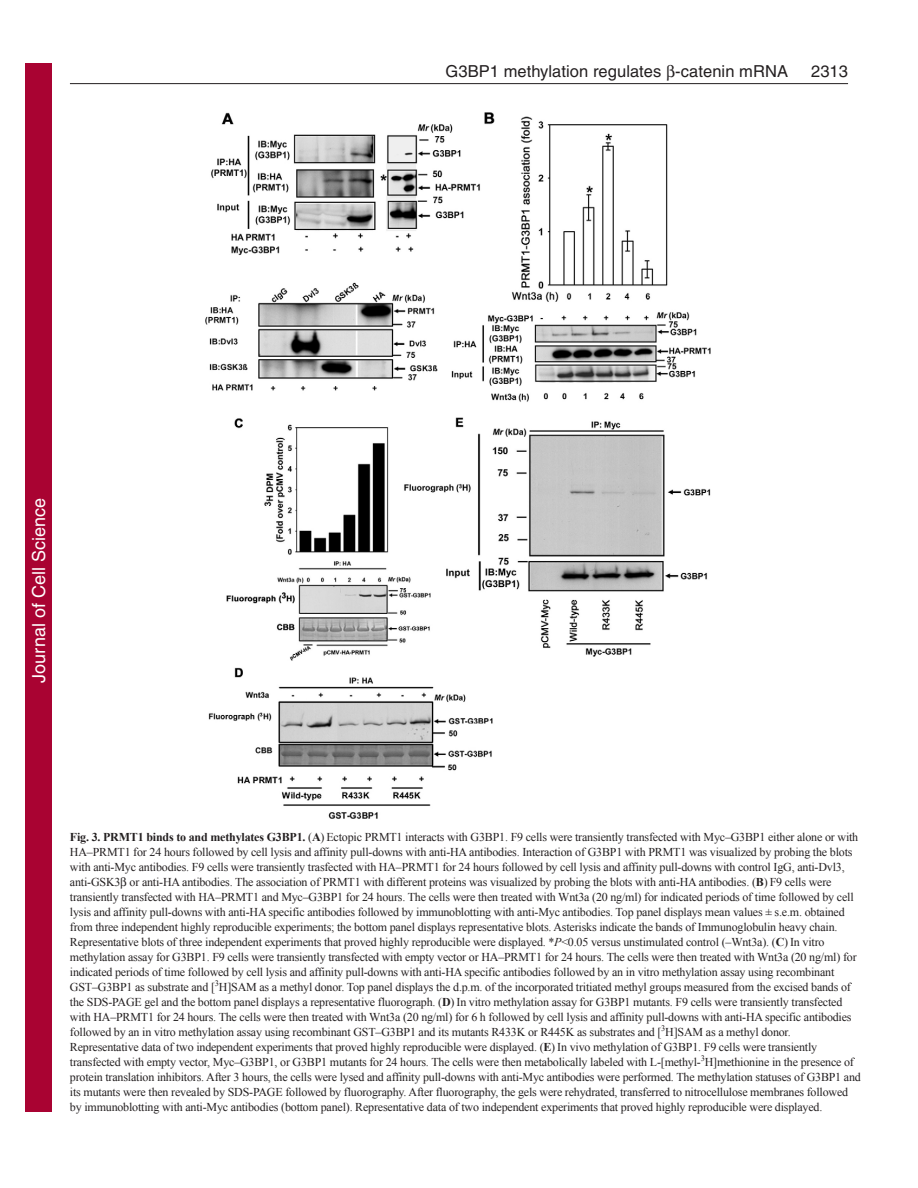
<style>
.page{position:relative;width:918px;height:1188px;background:#fff}
.page>*{position:absolute;margin:0;border:0;box-sizing:border-box;transform-origin:0 0}
.t1{font:18px "Helvetica";color:#fff}
.t2{font:16.5px "Helvetica";letter-spacing:.005em;color:#231f20}
.t3{font:12px/15px "Times New Roman";letter-spacing:-.015em;color:#231f20}
.s1{font-weight:700}
.s2{font-style:italic}
</style>
<div class="page">
<hr style="left:70px;top:83px;width:778px;height:1px;background:#231f20">
<img style="left:205px;top:112px;width:506px;height:707px">
<div style="left:26px;top:64px;width:26px;height:1048px;background:#a90332"></div>
<h2 class="t2" style="left:446px;top:65px;width:344px">G3BP1 methylation regulates -catenin mRNA</h2>
<h2 class="t2" style="left:811px;top:65px;width:38px">2313</h2>
<h1 class="t1" style="left:28px;top:683px;width:186px;rotate:-90deg">Journal of Cell Science</h1>
<p class="t3" style="left:70px;top:829px;width:792px"><span class="s1">Fig. 3. PRMT1 binds to and methylates G3BP1.</span> (<span class="s1">A</span>) Ectopic PRMT1 interacts with G3BP1. F9 cells were transiently transfected with Myc–G3BP1 either alone or with HA–PRMT1 for 24 hours followed by cell lysis and affinity pull-downs with anti-HA antibodies. Interaction of G3BP1 with PRMT1 was visualized by probing the blots with anti-Myc antibodies. F9 cells were transiently trasfected with HA–PRMT1 for 24 hours followed by cell lysis and affinity pull-downs with control IgG, anti-Dvl3, anti-GSK3 or anti-HA antibodies. The association of PRMT1 with different proteins was visualized by probing the blots with anti-HA antibodies. (<span class="s1">B</span>) F9 cells were transiently transfected with HA–PRMT1 and Myc–G3BP1 for 24 hours. The cells were then treated with Wnt3a (20 ng/ml) for indicated periods of time followed by cell lysis and affinity pull-downs with anti-HA specific antibodies followed by immunoblotting with anti-Myc antibodies. Top panel displays mean values ± s.e.m. obtained from three independent highly reproducible experiments; the bottom panel displays representative blots. Asterisks indicate the bands of Immunoglobulin heavy chain.<br>Representative blots of three independent experiments that proved highly reproducible were displayed. *<span class="s2">P</span>&lt;0.05 versus unstimulated control (–Wnt3a). (<span class="s1">C</span>) In vitro methylation assay for G3BP1. F9 cells were transiently transfected with empty vector or HA–PRMT1 for 24 hours. The cells were then treated with Wnt3a (20 ng/ml) for indicated periods of time followed by cell lysis and affinity pull-downs with anti-HA specific antibodies followed by an in vitro methylation assay using recombinant GST–G3BP1 as substrate and [<sup>3</sup>H]SAM as a methyl donor. Top panel displays the d.p.m. of the incorporated tritiated methyl groups measured from the excised bands of the SDS-PAGE gel and the bottom panel displays a representative fluorograph. (<span class="s1">D</span>) In vitro methylation assay for G3BP1 mutants. F9 cells were transiently transfected with HA–PRMT1 for 24 hours. The cells were then treated with Wnt3a (20 ng/ml) for 6 h followed by cell lysis and affinity pull-downs with anti-HA specific antibodies followed by an in vitro methylation assay using recombinant GST–G3BP1 and its mutants R433K or R445K as substrates and [<sup>3</sup>H]SAM as a methyl donor.<br>Representative data of two independent experiments that proved highly reproducible were displayed. (<span class="s1">E</span>) In vivo methylation of G3BP1. F9 cells were transiently transfected with empty vector, Myc–G3BP1, or G3BP1 mutants for 24 hours. The cells were then metabolically labeled with L-[methyl-<sup>3</sup>H]methionine in the presence of protein translation inhibitors. After 3 hours, the cells were lysed and affinity pull-downs with anti-Myc antibodies were performed. The methylation statuses of G3BP1 and its mutants were then revealed by SDS-PAGE followed by fluorography. After fluorography, the gels were rehydrated, transferred to nitrocellulose membranes followed by immunoblotting with anti-Myc antibodies (bottom panel). Representative data of two independent experiments that proved highly reproducible were displayed.</p>
</div>
